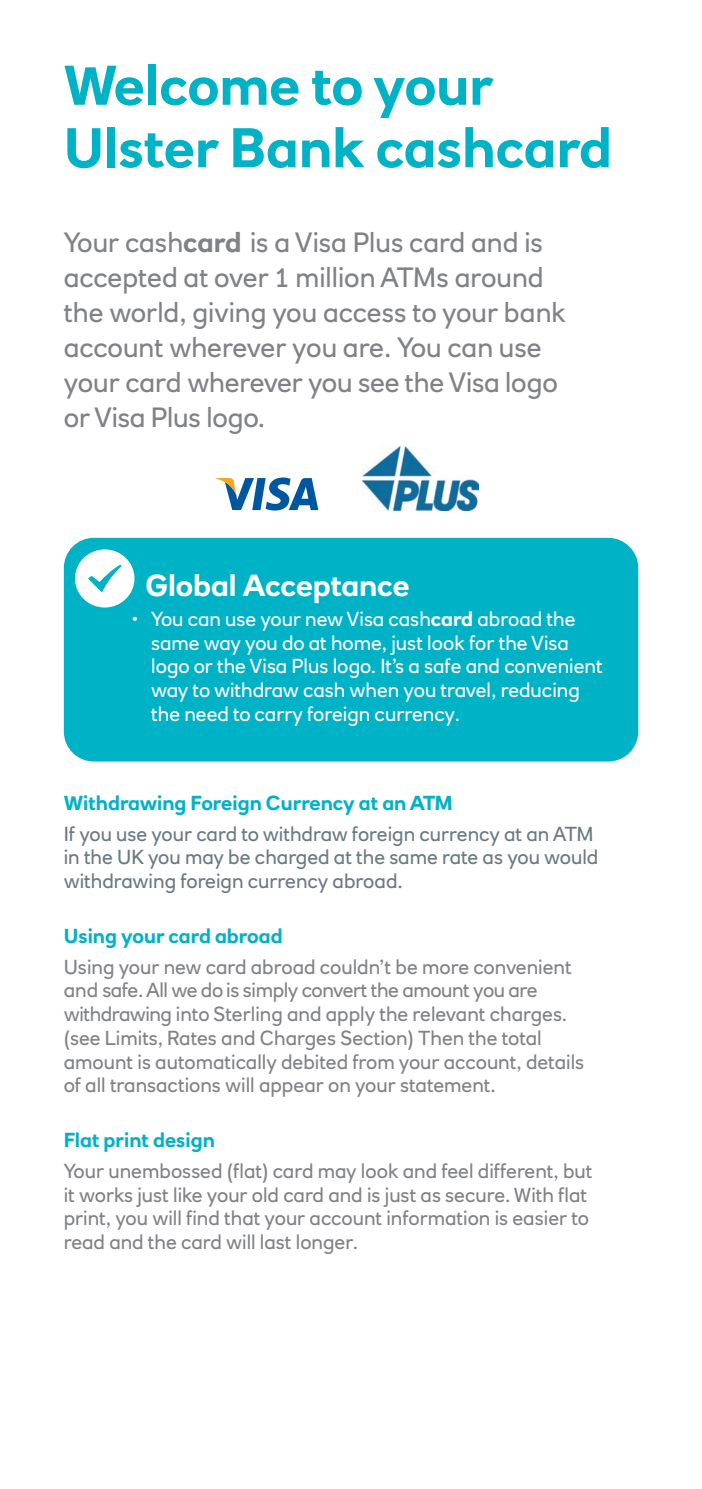
<style>
.page{position:relative;width:702px;height:1489px;background:#fff}
.page>*{position:absolute;margin:0;border:0;box-sizing:border-box;transform-origin:0 0}
.t1{font:700 55px/62.5px "RN House Sans";color:#00b2c5}
.t2{font:700 30px "RN House Sans";letter-spacing:-.005em;color:#fff}
.t3{font:27.5px/35px "RN House Sans";color:#808285}
.t4{font:20px/23.8px "RN House Sans";color:#808285}
.t5{font:20px/23.8px "RN House Sans";color:#fff}
.t6{font:20px/23.8px "RN House Sans";color:#6b7a83}
.t7{font:700 20px "RN House Sans";color:#00b2c5}
.s1{font-weight:700}
.s2{font-weight:300}
</style>
<div class="page">
<div style="left:64px;top:537px;width:574px;height:224px;background:#00b2c5;border-radius:30px"></div>
<svg style="left:216px;top:477px;width:102px;height:33px"></svg>
<img style="left:362px;top:447px;width:116px;height:63px">
<div style="left:75px;top:549px;width:59px;height:58px;background:#fff;border:2px solid #fff;border-radius:50%"></div>
<svg style="left:88px;top:564px;width:33px;height:28px"></svg>
<h1 class="t1" style="left:64px;top:54px;width:549px">Welcome to your<br>Ulster Bank cashcard</h1>
<h3 class="t3" style="left:64px;top:224px;width:503px">Your cash<span class="s1">card</span> is a Visa Plus card and is accepted at over 1 million ATMs around the world, giving you access to your bank account wherever you are. You can use your card wherever you see the Visa logo or Visa Plus logo.</h3>
<h2 class="t2" style="left:145px;top:567px;width:265px">Global Acceptance</h2>
<p class="t5" style="left:151px;top:606px;width:453px;text-indent:-19px"><span class="s2">•</span> You can use your new Visa cash<span class="s1">card</span> abroad the same way you do at home, just look for the Visa logo or the Visa Plus logo. It’s a safe and convenient way to withdraw cash when you travel, reducing the need to carry foreign currency.</p>
<p class="t7" style="left:64px;top:790px;width:390px">Withdrawing Foreign Currency at an ATM</p>
<p class="t6" style="left:64px;top:821px;width:536px">If you use your card to withdraw foreign currency at an ATM in the UK you may be charged at the same rate as you would withdrawing foreign currency abroad.</p>
<p class="t7" style="left:64px;top:923px;width:220px">Using your card abroad</p>
<p class="t4" style="left:64px;top:954px;width:522px">Using your new card abroad couldn’t be more convenient and safe. All we do is simply convert the amount you are withdrawing into Sterling and apply the relevant charges. (see Limits, Rates and Charges Section) Then the total amount is automatically debited from your account, details of all transactions will appear on your statement.</p>
<p class="t7" style="left:64px;top:1127px;width:153px">Flat print design</p>
<p class="t4" style="left:64px;top:1158px;width:530px">Your unembossed (flat) card may look and feel different, but it works just like your old card and is just as secure. With flat print, you will find that your account information is easier to read and the card will last longer.</p>
</div>
